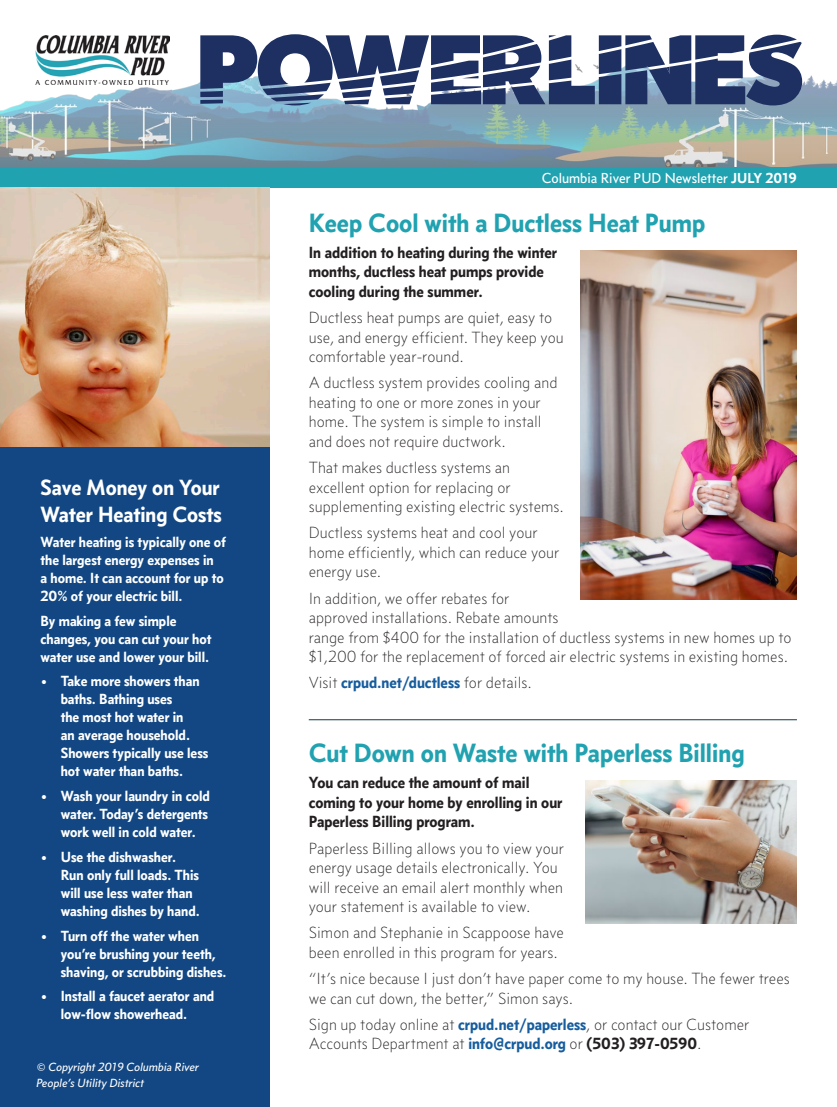
<style>
.page{position:relative;width:837px;height:1107px;background:#fff}
.page>*{position:absolute;margin:0;border:0;box-sizing:border-box;transform-origin:0 0}
.Main_Header{font:700 27px "Concourse T2";color:#21a2b1}
.Sidebar_Header{font:700 22.5px/27px "Concourse T2";color:#fff}
.Main_Body{font:16.5px/19.5px "Concourse T2";color:#231f20}
.Body_Text_Intro_Para{font:16.5px/19.5px "Concourse T6";color:#231f20}
.Main_Body-2{font:16.5px "Concourse T6";color:#175d9e}
.Sidebar_body{font:700 15px/18px "Concourse T2";color:#fff}
.t1{font:14.85px "Concourse T4";color:#fff}
.Sidebar_body-2{font:italic 12.15px/16px "Concourse T4";color:#fff}
.s1{font-weight:700}
.s2{font-family:"Concourse T2";color:#231f20}
.s3{font-family:"Concourse T6";color:#175d9e}
</style>
<div class="page">
<div style="left:0;top:173px;width:270px;height:934px;background:#124783"></div>
<img style="left:35px;top:36px;width:134px;height:29px">
<img style="left:0;top:65px;width:837px;height:103px">
<div style="left:0;top:168px;width:837px;height:20px;background:#21a2b1"></div>
<svg style="left:200px;top:34px;width:602px;height:71px"></svg>
<img style="left:0;top:188px;width:270px;height:259px">
<hr style="left:309px;top:719px;width:488px;height:1px;background:#0f3a40">
<img style="left:586px;top:780px;width:211px;height:144px">
<img style="left:580px;top:250px;width:217px;height:349px">
<p class="Sidebar_Header" style="left:40px;top:473px;width:183px">Save Money on Your<br>Water Heating Costs</p>
<p class="Sidebar_body" style="left:40px;top:532px;width:187px">Water heating is typically one of the largest energy expenses in<br>a home. It can account for up to<br>20% of your electric bill.</p>
<p class="Sidebar_body" style="left:40px;top:611px;width:172px">By making a few simple changes, you can cut your hot water use and lower your bill.</p>
<p class="Sidebar_body" style="left:61px;top:672px;width:149px;text-indent:-20px">• Take more showers than baths. Bathing uses<br>the most hot water in<br>an average household.<br>Showers typically use less hot water than baths.</p>
<p class="Sidebar_body" style="left:61px;top:787px;width:151px;text-align:justify;text-indent:-20px">• Wash your laundry in cold water. Today’s detergents work well in cold water.</p>
<p class="Sidebar_body" style="left:61px;top:847px;width:141px;text-indent:-20px">• Use the dishwasher.<br>Run only full loads. This will use less water than washing dishes by hand.</p>
<p class="Sidebar_body" style="left:61px;top:926px;width:167px;text-indent:-20px">• Turn off the water when you’re brushing your teeth, shaving, or scrubbing dishes.</p>
<p class="Sidebar_body" style="left:40px;top:987px;width:175px;text-align:center">• Install a faucet aerator and low-flow showerhead.</p>
<p class="Sidebar_body-2" style="left:36px;top:1059px;width:164px">© Copyright 2019 Columbia River<br>People’s Utility District</p>
<p class="t1" style="left:542px;top:169px;width:257px">Columbia River PUD Newsletter <span class="s1">JULY 2019</span></p>
<p class="Main_Header" style="left:309px;top:206px;width:398px">Keep Cool with a Ductless Heat Pump</p>
<p class="Body_Text_Intro_Para" style="left:309px;top:242px;width:250px">In addition to heating during the winter months, ductless heat pumps provide cooling during the summer.</p>
<p class="Main_Body" style="left:309px;top:308px;width:256px">Ductless heat pumps are quiet, easy to use, and energy efficient. They keep you comfortable year-round.</p>
<p class="Main_Body" style="left:309px;top:373px;width:250px">A ductless system provides cooling and heating to one or more zones in your home. The system is simple to install and does not require ductwork.</p>
<p class="Main_Body" style="left:309px;top:458px;width:257px">That makes ductless systems an excellent option for replacing or supplementing existing electric systems.</p>
<p class="Main_Body" style="left:309px;top:523px;width:252px">Ductless systems heat and cool your home efficiently, which can reduce your energy use.</p>
<p class="Main_Body" style="left:309px;top:588px;width:484px">In addition, we offer rebates for<br>approved installations. Rebate amounts<br>range from $400 for the installation of ductless systems in new homes up to $1,200 for the replacement of forced air electric systems in existing homes.</p>
<p class="Main_Body-2" style="left:309px;top:673px;width:225px"><span class="s2">Visit</span> crpud.net/ductless <span class="s2">for details.</span></p>
<p class="Main_Header" style="left:309px;top:737px;width:437px">Cut Down on Waste with Paperless Billing</p>
<p class="Body_Text_Intro_Para" style="left:309px;top:773px;width:255px">You can reduce the amount of mail coming to your home by enrolling in our<br>Paperless Billing program.</p>
<p class="Main_Body" style="left:309px;top:838px;width:257px">Paperless Billing allows you to view your energy usage details electronically. You will receive an email alert monthly when your statement is available to view.</p>
<p class="Main_Body" style="left:309px;top:923px;width:257px">Simon and Stephanie in Scappoose have been enrolled in this program for years.</p>
<p class="Main_Body" style="left:309px;top:969px;width:483px">“It’s nice because I just don’t have paper come to my house. The fewer trees we can cut down, the better,” Simon says.</p>
<p class="Main_Body" style="left:309px;top:1015px;width:442px">Sign up today online at <span class="s3">crpud.net/paperless</span>, or contact our Customer<br>Accounts Department at <span class="s3">info@crpud.org</span> or <span class="s1">(503) 397-0590</span>.</p>
</div>
